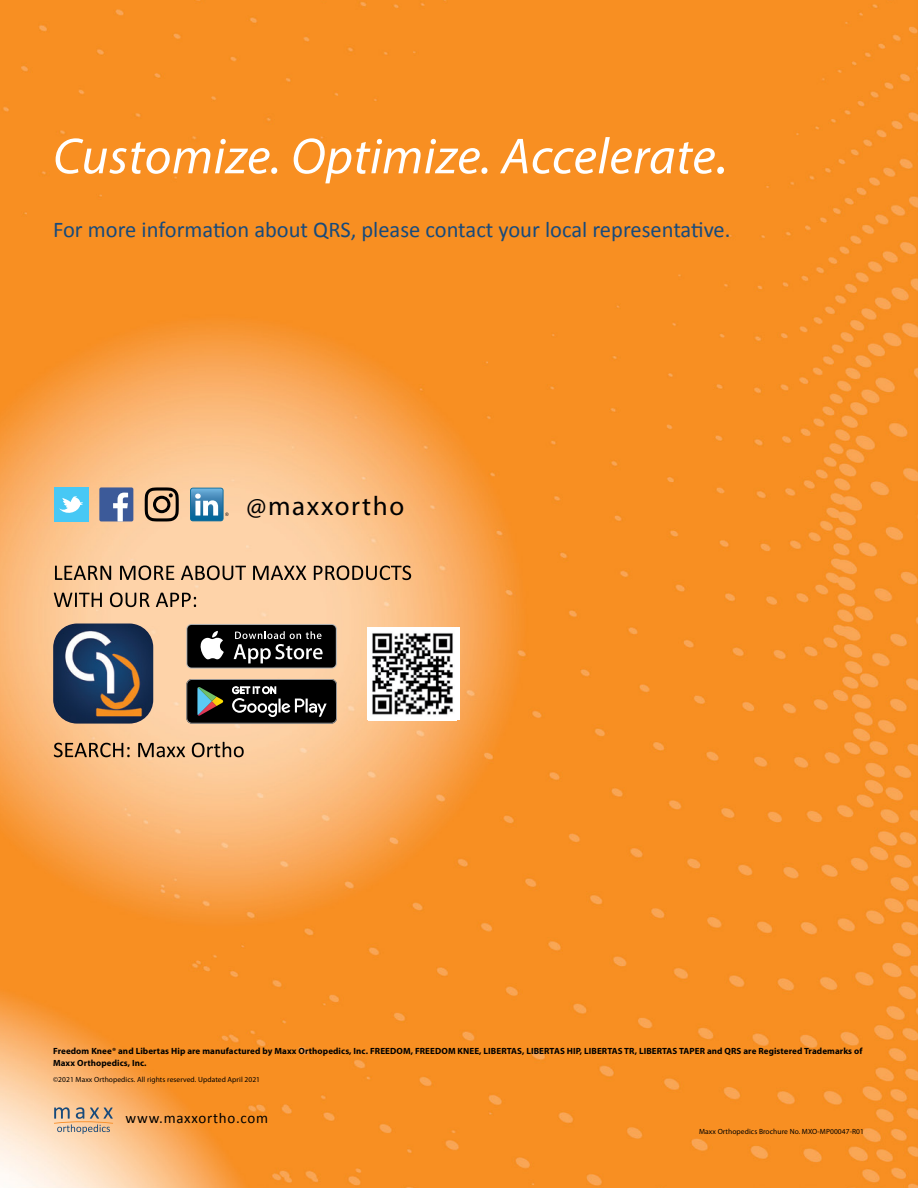
<style>
.page{position:relative;width:918px;height:1188px;background:#fff}
.page>*{position:absolute;margin:0;border:0;box-sizing:border-box;transform-origin:0 0}
.body_copy{font:italic 51px "Myriad Pro";letter-spacing:.01em;color:#fff}
.t1{font:27px "Myriad Pro";letter-spacing:.06em;color:#000}
.body_copy-2{font:22.5px "Calibri";color:#174a7c}
.t2{font:15px "Calibri";letter-spacing:.05em;color:#000}
.disclaimers{font:700 9px/12px "Myriad Pro";letter-spacing:.01em;color:#000}
.disclaimers-2{font:7.5px "Myriad Pro";letter-spacing:.01em;color:#000}
.s1{font-size:57px}
</style>
<div class="page">
<img style="left:0;top:0;width:918px;height:1188px">
<svg style="left:54px;top:1107px;width:59px;height:27px"></svg>
<div style="left:367px;top:627px;width:92px;height:92px;background:#fff"></div>
<svg style="left:54px;top:743px;width:76px;height:14px"></svg>
<svg style="left:138px;top:743px;width:47px;height:14px"></svg>
<svg style="left:192px;top:742px;width:52px;height:15px"></svg>
<svg style="left:55px;top:566px;width:56px;height:14px"></svg>
<svg style="left:120px;top:566px;width:54px;height:14px"></svg>
<svg style="left:181px;top:566px;width:65px;height:14px"></svg>
<svg style="left:253px;top:566px;width:53px;height:14px"></svg>
<svg style="left:314px;top:566px;width:97px;height:14px"></svg>
<svg style="left:54px;top:593px;width:48px;height:14px"></svg>
<svg style="left:110px;top:593px;width:40px;height:14px"></svg>
<svg style="left:156px;top:593px;width:40px;height:14px"></svg>
<svg style="left:186px;top:624px;width:151px;height:45px"></svg>
<div style="left:187px;top:625px;width:149px;height:43px;background:#000;border-radius:4px"></div>
<svg style="left:200px;top:631px;width:24px;height:28px"></svg>
<svg style="left:234px;top:631px;width:89px;height:32px"></svg>
<svg style="left:186px;top:679px;width:151px;height:45px"></svg>
<img style="left:368px;top:633px;width:88px;height:87px">
<img style="left:53px;top:624px;width:100px;height:100px">
<div style="left:54px;top:487px;width:34px;height:34px;background:#47c8f5"></div>
<svg style="left:59px;top:496px;width:24px;height:17px"></svg>
<div style="left:99px;top:487px;width:34px;height:34px;background:#3c5a99;border-radius:2px"></div>
<svg style="left:113px;top:493px;width:15px;height:28px"></svg>
<svg style="left:145px;top:487px;width:34px;height:34px"></svg>
<svg style="left:190px;top:488px;width:39px;height:33px"></svg>
<p class="body_copy" style="left:53px;top:125px;width:676px">Customize. Optimize. Accelerate<span class="s1">.</span></p>
<p class="body_copy-2" style="left:53px;top:214px;width:679px">For more information about QRS, please contact your local representative.</p>
<p class="t1" style="left:247px;top:489px;width:159px">@maxxortho</p>
<p class="disclaimers" style="left:53px;top:1045px;width:811px">Freedom Knee® and Libertas Hip are manufactured by Maxx Orthopedics, Inc. FREEDOM, FREEDOM KNEE, LIBERTAS, LIBERTAS HIP, LIBERTAS TR, LIBERTAS TAPER and QRS are Registered Trademarks of<br>Maxx Orthopedics, Inc.</p>
<p class="disclaimers-2" style="left:53px;top:1075px;width:209px">©2021 Maxx Orthopedics. All rights reserved. Updated April 2021</p>
<p class="t2" style="left:126px;top:1108px;width:144px">www.maxxortho.com</p>
<p class="disclaimers-2" style="left:699px;top:1127px;width:166px">Maxx Orthopedics Brochure No. MXO-MP00047-R01</p>
</div>
